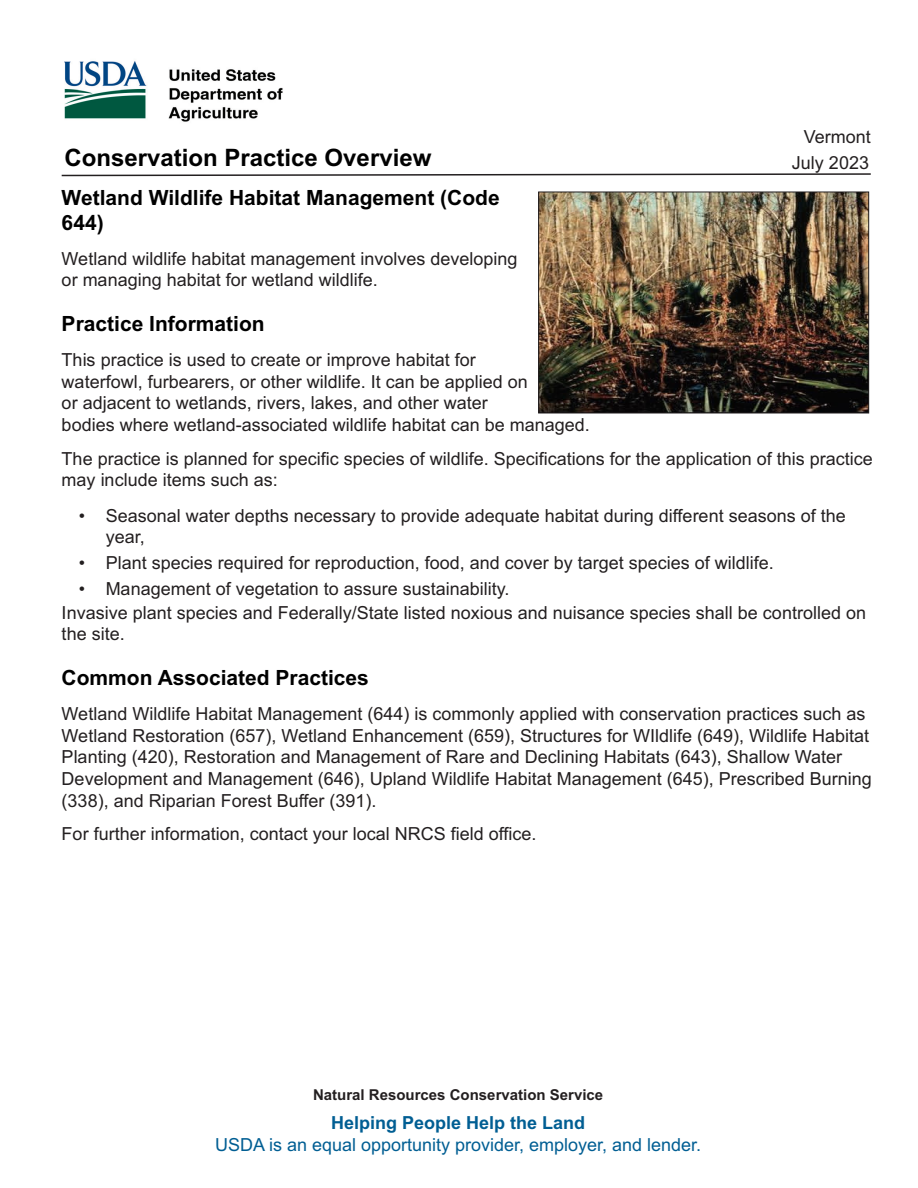
<style>
.page{position:relative;width:918px;height:1188px;background:#fff}
.page>*{position:absolute;margin:0;border:0;box-sizing:border-box;transform-origin:0 0}
.Topic{font:700 24px "Arial";color:#000}
.Topic-2{font:700 21px/25.2px "Arial";color:#000}
.t1{font:18px/21.6px "Arial";color:#231f20}
.t2{font:18px "Arial";color:#005e93}
.t3{font:700 18px "Arial";color:#005e93}
.t4{font:700 15px "Arial";color:#231f20}
</style>
<div class="page">
<svg style="left:61px;top:173px;width:810px;height:4px"></svg>
<img style="left:64px;top:61px;width:219px;height:61px">
<img style="left:540px;top:194px;width:327px;height:217px">
<div style="left:538px;top:192px;width:331px;height:221px;border:1px solid #231f20"></div>
<p class="t1" style="left:804px;top:127px;width:69px">Vermont</p>
<h2 class="Topic" style="left:65px;top:148px;width:368px">Conservation Practice Overview</h2>
<h2 class="Topic-2" style="left:62px;top:187px;width:440px">Wetland Wildlife Habitat Management (Code<br>644)</h2>
<p class="t1" style="left:62px;top:249px;width:457px">Wetland wildlife habitat management involves developing or managing habitat for wetland wildlife.</p>
<h2 class="Topic-2" style="left:62px;top:313px;width:205px">Practice Information</h2>
<p class="t1" style="left:62px;top:351px;width:530px">This practice is used to create or improve habitat for<br>waterfowl, furbearers, or other wildlife. It can be applied on<br>or adjacent to wetlands, rivers, lakes, and other water<br>bodies where wetland-associated wildlife habitat can be managed.</p>
<p class="t1" style="left:62px;top:449px;width:813px">The practice is planned for specific species of wildlife. Specifications for the application of this practice may include items such as:</p>
<p class="t1" style="left:106px;top:506px;width:742px;text-indent:-27px">• Seasonal water depths necessary to provide adequate habitat during different seasons of the year,</p>
<p class="t1" style="left:79px;top:554px;width:697px">• Plant species required for reproduction, food, and cover by target species of wildlife.</p>
<p class="t1" style="left:79px;top:580px;width:432px">• Management of vegetation to assure sustainability.</p>
<p class="t1" style="left:62px;top:604px;width:806px">Invasive plant species and Federally/State listed noxious and nuisance species shall be controlled on the site.</p>
<h2 class="Topic-2" style="left:62px;top:667px;width:309px">Common Associated Practices</h2>
<p class="t1" style="left:62px;top:705px;width:812px">Wetland Wildlife Habitat Management (644) is commonly applied with conservation practices such as Wetland Restoration (657), Wetland Enhancement (659), Structures for WIldlife (649), Wildlife Habitat Planting (420), Restoration and Management of Rare and Declining Habitats (643), Shallow Water Development and Management (646), Upland Wildlife Habitat Management (645), Prescribed Burning (338), and Riparian Forest Buffer (391).</p>
<p class="t1" style="left:62px;top:825px;width:476px">For further information, contact your local NRCS field office.</p>
<p class="t1" style="left:792px;top:154px;width:79px">July 2023</p>
<p class="t4" style="left:313px;top:1089px;width:292px">Natural Resources Conservation Service</p>
<p class="t3" style="left:331px;top:1116px;width:256px">Helping People Help the Land</p>
<p class="t2" style="left:215px;top:1138px;width:488px">USDA is an equal opportunity provider, employer, and lender.</p>
</div>
